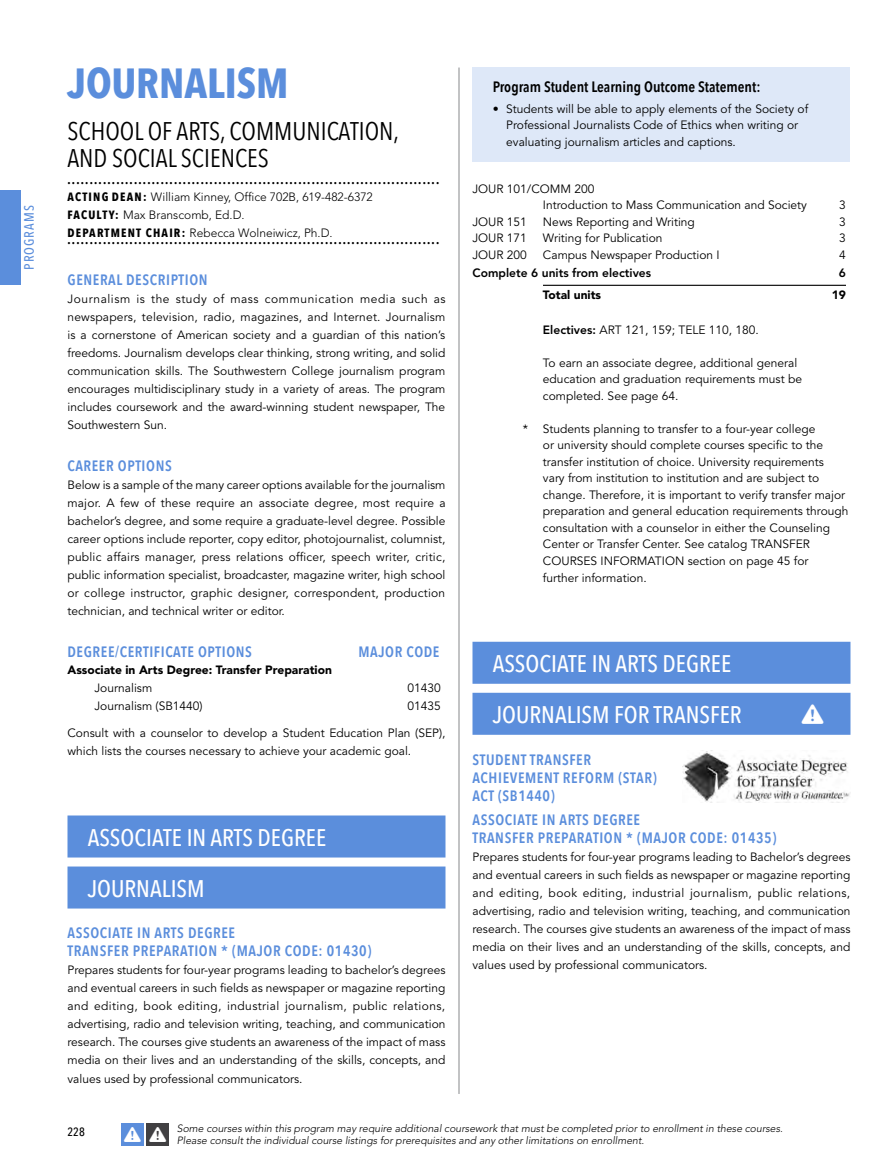
<style>
.page{position:relative;width:891px;height:1175px;background:#fff}
.page>*{position:absolute;margin:0;border:0;box-sizing:border-box;transform-origin:0 0}
.t1{font:700 42px "Avenir Next Condensed";color:#5b8edc}
.t2{font:25.5px/27px "Avenir Next Condensed";color:#000}
.t3{font:500 24px/51px "Avenir Next Condensed";color:#fff}
.t4{font:600 15px/18px "Avenir Next Condensed";letter-spacing:.04em;color:#5b8edc}
.t5{font:600 15px "Avenir Next Condensed";color:#000}
.t6{font:500 13.5px "Avenir Next Condensed";letter-spacing:.075em;color:#5b8edc}
.t7{font:12px/18px "Avenir";color:#000}
.t8{font:700 12px "Avenir Next Condensed";color:#000}
.t9{font:300 12px/18px "Avenir";color:#000}
.t10{font:900 12px "Avenir";color:#000}
.t11{font:800 12px "Avenir";color:#000}
.t12{font:500 12px "Avenir Next Condensed";color:#000}
.t13{font:italic 300 10.5px/12.6px "Avenir";color:#000}
.s1{font-family:"Avenir Next Condensed";font-weight:700}
.s2{font-weight:800}
</style>
<div class="page">
<hr style="left:458px;top:68px;width:2px;height:1026px;background:#939598">
<div style="left:0;top:190px;width:20px;height:95px;background:#5b8edc"></div>
<div style="left:122px;top:1123px;width:22px;height:22px;background:#5b8edc"></div>
<div style="left:147px;top:1123px;width:22px;height:22px;background:#414042"></div>
<div style="left:68px;top:815px;width:378px;height:42px;background:#5b8edc"></div>
<div style="left:68px;top:866px;width:378px;height:42px;background:#5b8edc"></div>
<div style="left:472px;top:68px;width:378px;height:33px;background:#dee8f8"></div>
<div style="left:472px;top:97px;width:378px;height:65px;background:#dee8f8"></div>
<hr style="left:543px;top:285px;width:303px;height:1px;background:#000">
<div style="left:472px;top:641px;width:378px;height:42px;background:#5b8edc"></div>
<div style="left:472px;top:692px;width:378px;height:42px;background:#5b8edc"></div>
<img style="left:683px;top:750px;width:167px;height:52px">
<p class="t6" style="left:21px;top:270px;width:66px;rotate:-90deg">PROGRAMS</p>
<h1 class="t1" style="left:68px;top:58px;width:223px">JOURNALISM</h1>
<h2 class="t2" style="left:68px;top:116px;width:333px">SCHOOL OF ARTS, COMMUNICATION,<br>AND SOCIAL SCIENCES</h2>
<p class="t8" style="left:68px;top:172px;width:373px">....................................................................................</p>
<p class="t9" style="left:68px;top:187px;width:307px"><span class="s1">ACTING DEAN:</span> William Kinney, Office 702B, 619-482-6372<br><span class="s1">FACULTY:</span> Max Branscomb, Ed.D.<br><span class="s1">DEPARTMENT CHAIR:</span> Rebecca Wolneiwicz, Ph.D.</p>
<p class="t8" style="left:68px;top:232px;width:373px">....................................................................................</p>
<p class="t4" style="left:68px;top:270px;width:142px">GENERAL DESCRIPTION</p>
<p class="t7" style="left:68px;top:290px;width:380px;text-align:justify">Journalism is the study of mass communication media such as newspapers, television, radio, magazines, and Internet. Journalism is a cornerstone of American society and a guardian of this nation’s freedoms. Journalism develops clear thinking, strong writing, and solid communication skills. The Southwestern College journalism program encourages multidisciplinary study in a variety of areas. The program includes coursework and the award-winning student newspaper, The Southwestern Sun.</p>
<p class="t4" style="left:68px;top:456px;width:106px">CAREER OPTIONS</p>
<p class="t7" style="left:68px;top:476px;width:380px;text-align:justify">Below is a sample of the many career options available for the journalism major. A few of these require an associate degree, most require a bachelor’s degree, and some require a graduate-level degree. Possible career options include reporter, copy editor, photojournalist, columnist, public affairs manager, press relations officer, speech writer, critic, public information specialist, broadcaster, magazine writer, high school or college instructor, graphic designer, correspondent, production technician, and technical writer or editor.</p>
<p class="t4" style="left:68px;top:642px;width:186px">DEGREE/CERTIFICATE OPTIONS</p>
<p class="t4" style="left:358px;top:642px;width:83px">MAJOR CODE</p>
<p class="t10" style="left:68px;top:662px;width:266px">Associate in Arts Degree: Transfer Preparation</p>
<p class="t7" style="left:94px;top:679px;width:59px">Journalism</p>
<p class="t7" style="left:408px;top:679px;width:35px">01430</p>
<p class="t7" style="left:94px;top:697px;width:110px">Journalism (SB1440)</p>
<p class="t7" style="left:408px;top:697px;width:35px">01435</p>
<p class="t7" style="left:68px;top:724px;width:380px">Consult with a counselor to develop a Student Education Plan (SEP), which lists the courses necessary to achieve your academic goal.</p>
<h3 class="t3" style="left:88px;top:811px;width:240px">ASSOCIATE IN ARTS DEGREE<br>JOURNALISM</h3>
<p class="t4" style="left:68px;top:923px;width:305px">ASSOCIATE IN ARTS DEGREE<br>TRANSFER PREPARATION * (MAJOR CODE: 01430)</p>
<p class="t7" style="left:68px;top:961px;width:379px;text-align:justify">Prepares students for four-year programs leading to bachelor’s degrees and eventual careers in such fields as newspaper or magazine reporting and editing, book editing, industrial journalism, public relations, advertising, radio and television writing, teaching, and communication research. The courses give students an awareness of the impact of mass media on their lives and an understanding of the skills, concepts, and values used by professional communicators.</p>
<p class="t5" style="left:493px;top:73px;width:269px">Program Student Learning Outcome Statement:</p>
<p class="t7" style="left:506px;top:100px;width:303px;line-height:16.5px;text-indent:-14px">• Students will be able to apply elements of the Society of<br>Professional Journalists Code of Ethics when writing or evaluating journalism articles and captions.</p>
<p class="t7" style="left:543px;top:181px;width:266px;line-height:16.5px;text-indent:-70px">JOUR 101/COMM 200<br>Introduction to Mass Communication and Society</p>
<p class="t7" style="left:839px;top:196px;width:8px">3</p>
<p class="t7" style="left:472px;top:213px;width:56px">JOUR 151</p>
<p class="t7" style="left:543px;top:213px;width:153px">News Reporting and Writing</p>
<p class="t7" style="left:839px;top:213px;width:8px">3</p>
<p class="t7" style="left:472px;top:229px;width:56px">JOUR 171</p>
<p class="t7" style="left:543px;top:229px;width:121px">Writing for Publication</p>
<p class="t7" style="left:839px;top:229px;width:8px">3</p>
<p class="t7" style="left:472px;top:246px;width:56px">JOUR 200</p>
<p class="t7" style="left:543px;top:246px;width:178px">Campus Newspaper Production I</p>
<p class="t7" style="left:839px;top:246px;width:8px">4</p>
<p class="t11" style="left:472px;top:265px;width:180px">Complete 6 units from electives</p>
<p class="t11" style="left:839px;top:265px;width:9px">6</p>
<p class="t10" style="left:543px;top:288px;width:60px">Total units</p>
<p class="t10" style="left:832px;top:288px;width:16px">19</p>
<p class="t7" style="left:543px;top:321px;width:217px"><span class="s2">Electives:</span> ART 121, 159; TELE 110, 180.</p>
<p class="t7" style="left:543px;top:355px;width:261px;line-height:16.5px">To earn an associate degree, additional general education and graduation requirements must be completed. See page 64.</p>
<p class="t7" style="left:543px;top:421px;width:307px;line-height:16.5px;text-indent:-20px">* Students planning to transfer to a four-year college<br>or university should complete courses specific to the transfer institution of choice. University requirements vary from institution to institution and are subject to change. Therefore, it is important to verify transfer major preparation and general education requirements through consultation with a counselor in either the Counseling Center or Transfer Center. See catalog TRANSFER COURSES INFORMATION section on page 45 for<br>further information.</p>
<h3 class="t3" style="left:493px;top:638px;width:251px">ASSOCIATE IN ARTS DEGREE<br>JOURNALISM FOR TRANSFER</h3>
<p class="t4" style="left:472px;top:750px;width:186px">STUDENT TRANSFER<br>ACHIEVEMENT REFORM (STAR)<br>ACT (SB1440)</p>
<p class="t4" style="left:472px;top:810px;width:305px">ASSOCIATE IN ARTS DEGREE<br>TRANSFER PREPARATION * (MAJOR CODE: 01435)</p>
<p class="t7" style="left:472px;top:848px;width:379px;text-align:justify">Prepares students for four-year programs leading to Bachelor’s degrees and eventual careers in such fields as newspaper or magazine reporting and editing, book editing, industrial journalism, public relations, advertising, radio and television writing, teaching, and communication research. The courses give students an awareness of the impact of mass media on their lives and an understanding of the skills, concepts, and values used by professional communicators.</p>
<p class="t12" style="left:68px;top:1124px;width:19px">228</p>
<p class="t13" style="left:177px;top:1121px;width:608px">Some courses within this program may require additional coursework that must be completed prior to enrollment in these courses.<br>Please consult the individual course listings for prerequisites and any other limitations on enrollment.</p>
</div>
